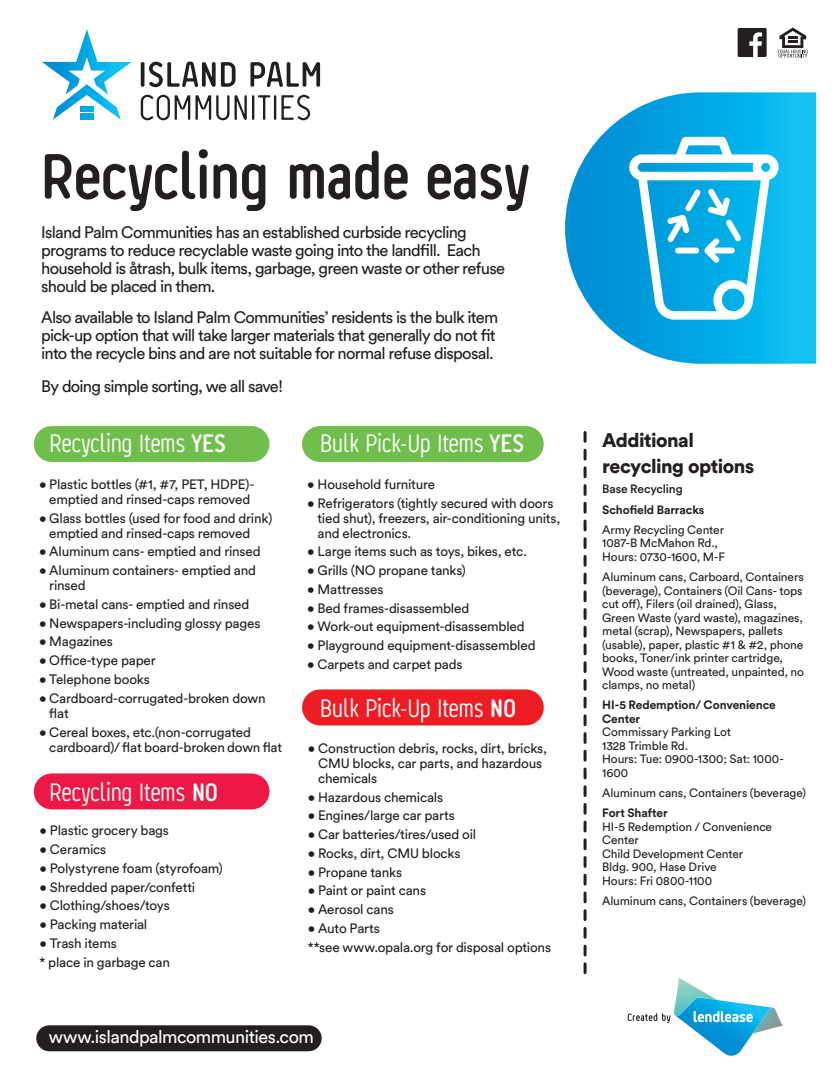
<style>
.page{position:relative;width:837px;height:1080px;background:#fff}
.page>*{position:absolute;margin:0;border:0;box-sizing:border-box;transform-origin:0 0}
.t1{font:700 condensed 64.5px "Pharma";letter-spacing:-.05em;color:#231f20}
.t2{font:condensed 25.5px "Pharma";letter-spacing:-.045em;color:#fff}
.t3{font:900 19.5px "Circular Std";letter-spacing:-.025em;color:#231f20}
.t4{font:18px "Circular Std";letter-spacing:-.03em;color:#fff}
.t5{font:16.5px/18px "Circular Std";letter-spacing:-.045em;color:#231f20}
.t6{font:13.5px/15px "Circular Std";letter-spacing:-.015em;color:#231f20}
.t7{font:12px/13.5px "Circular Std";letter-spacing:-.01em;color:#231f20}
.t8{font:700 12px "Circular Std";letter-spacing:-.01em;color:#231f20}
.t9{font:500 12px "Circular Std";letter-spacing:-.01em;color:#231f20}
.s1{font-weight:700}
</style>
<div class="page">
<div style="left:49px;top:1025px;width:260px;height:26px;background:#231f20"></div>
<div style="left:52px;top:426px;width:200px;height:36px;background:#70bf4c"></div>
<div style="left:320px;top:426px;width:206px;height:36px;background:#70bf4c"></div>
<div style="left:52px;top:773px;width:200px;height:36px;background:#ed1845"></div>
<div style="left:320px;top:689px;width:206px;height:36px;background:#ee1d23"></div>
<svg style="left:196px;top:95px;width:51px;height:25px"></svg>
<hr style="left:252px;top:95px;width:2px;height:25px;background:#211e1e">
<svg style="left:258px;top:95px;width:12px;height:25px"></svg>
<svg style="left:141px;top:95px;width:49px;height:25px"></svg>
<hr style="left:274px;top:95px;width:2px;height:25px;background:#211e1e">
<svg style="left:281px;top:95px;width:29px;height:25px"></svg>
<hr style="left:141px;top:62px;width:3px;height:25px;background:#211e1e;border-radius:2px">
<svg style="left:149px;top:62px;width:87px;height:25px"></svg>
<svg style="left:250px;top:62px;width:70px;height:25px"></svg>
<svg style="left:42px;top:29px;width:90px;height:91px"></svg>
<svg style="left:628px;top:977px;width:155px;height:79px"></svg>
<svg style="left:565px;top:92px;width:251px;height:272px"></svg>
<svg style="left:629px;top:137px;width:150px;height:183px"></svg>
<svg style="left:738px;top:27px;width:70px;height:31px"></svg>
<svg style="left:584px;top:432px;width:3px;height:541px"></svg>
<p class="t1" style="left:39px;top:135px;width:493px">Recycling made easy</p>
<p class="t5" style="left:41px;top:223px;width:465px">Island Palm Communities has an established curbside recycling programs to reduce recyclable waste going into the landfill. Each household is åtrash, bulk items, garbage, green waste or other refuse should be placed in them.</p>
<p class="t5" style="left:41px;top:308px;width:459px">Also available to Island Palm Communities’ residents is the bulk item pick-up option that will take larger materials that generally do not fit into the recycle bins and are not suitable for normal refuse disposal.</p>
<p class="t5" style="left:41px;top:377px;width:243px">By doing simple sorting, we all save!</p>
<p class="t2" style="left:49px;top:427px;width:180px">Recycling Items <span class="s1">YES</span></p>
<p class="t6" style="left:39px;top:476px;width:217px;text-align:center">• Plastic bottles (#1, #7, PET, HDPE)- emptied and rinsed-caps removed</p>
<p class="t6" style="left:49px;top:510px;width:225px;text-indent:-10px">• Glass bottles (used for food and drink) emptied and rinsed-caps removed</p>
<p class="t6" style="left:39px;top:544px;width:223px">• Aluminum cans- emptied and rinsed</p>
<p class="t6" style="left:49px;top:563px;width:208px;text-indent:-10px">• Aluminum containers- emptied and rinsed</p>
<p class="t6" style="left:39px;top:596px;width:212px">• Bi-metal cans- emptied and rinsed</p>
<p class="t6" style="left:39px;top:615px;width:223px">• Newspapers-including glossy pages</p>
<p class="t6" style="left:39px;top:634px;width:75px">• Magazines</p>
<p class="t6" style="left:39px;top:653px;width:118px">• Office-type paper</p>
<p class="t6" style="left:39px;top:672px;width:112px">• Telephone books</p>
<p class="t6" style="left:49px;top:690px;width:218px;text-indent:-10px">• Cardboard-corrugated-broken down flat</p>
<p class="t6" style="left:49px;top:724px;width:234px;text-indent:-10px">• Cereal boxes, etc.(non-corrugated cardboard)/ flat board-broken down flat</p>
<p class="t2" style="left:49px;top:776px;width:171px">Recycling Items <span class="s1">NO</span></p>
<p class="t6" style="left:40px;top:823px;width:131px">• Plastic grocery bags</p>
<p class="t6" style="left:40px;top:842px;width:68px">• Ceramics</p>
<p class="t6" style="left:40px;top:860px;width:185px">• Polystyrene foam (styrofoam)</p>
<p class="t6" style="left:40px;top:879px;width:157px">• Shredded paper/confetti</p>
<p class="t6" style="left:40px;top:898px;width:132px">• Clothing/shoes/toys</p>
<p class="t6" style="left:40px;top:917px;width:109px">• Packing material</p>
<p class="t6" style="left:40px;top:936px;width:79px">• Trash items</p>
<p class="t6" style="left:40px;top:954px;width:132px">* place in garbage can</p>
<p class="t2" style="left:319px;top:427px;width:207px">Bulk Pick-Up Items <span class="s1">YES</span></p>
<p class="t6" style="left:307px;top:476px;width:129px">• Household furniture</p>
<p class="t6" style="left:318px;top:495px;width:244px;text-indent:-10px">• Refrigerators (tightly secured with doors tied shut), freezers, air-conditioning units, and electronics.</p>
<p class="t6" style="left:307px;top:544px;width:221px">• Large items such as toys, bikes, etc.</p>
<p class="t6" style="left:307px;top:563px;width:160px">• Grills (NO propane tanks)</p>
<p class="t6" style="left:307px;top:581px;width:78px">• Mattresses</p>
<p class="t6" style="left:307px;top:600px;width:164px">• Bed frames-disassembled</p>
<p class="t6" style="left:307px;top:619px;width:219px">• Work-out equipment-disassembled</p>
<p class="t6" style="left:307px;top:638px;width:230px">• Playground equipment-disassembled</p>
<p class="t6" style="left:307px;top:657px;width:157px">• Carpets and carpet pads</p>
<p class="t2" style="left:319px;top:692px;width:199px">Bulk Pick-Up Items <span class="s1">NO</span></p>
<p class="t6" style="left:318px;top:740px;width:230px;text-indent:-10px">• Construction debris, rocks, dirt, bricks,<br>CMU blocks, car parts, and hazardous chemicals</p>
<p class="t6" style="left:308px;top:789px;width:137px">• Hazardous chemicals</p>
<p class="t6" style="left:308px;top:808px;width:149px">• Engines/large car parts</p>
<p class="t6" style="left:308px;top:827px;width:170px">• Car batteries/tires/used oil</p>
<p class="t6" style="left:308px;top:846px;width:154px">• Rocks, dirt, CMU blocks</p>
<p class="t6" style="left:308px;top:864px;width:96px">• Propane tanks</p>
<p class="t6" style="left:308px;top:883px;width:120px">• Paint or paint cans</p>
<p class="t6" style="left:308px;top:902px;width:88px">• Aerosol cans</p>
<p class="t6" style="left:308px;top:921px;width:74px">• Auto Parts</p>
<p class="t6" style="left:308px;top:939px;width:245px">**see www.opala.org for disposal options</p>
<p class="t4" style="left:49px;top:1026px;width:267px">www.islandpalmcommunities.com</p>
<p class="t3" style="left:602px;top:427px;width:93px">Additional</p>
<p class="t3" style="left:602px;top:453px;width:153px">recycling options</p>
<p class="t9" style="left:602px;top:482px;width:82px">Base Recycling</p>
<p class="t8" style="left:602px;top:502px;width:104px">Schofield Barracks</p>
<p class="t7" style="left:602px;top:523px;width:125px">Army Recycling Center<br>1087-B McMahon Rd.,<br>Hours: 0730-1600, M-F</p>
<p class="t7" style="left:602px;top:570px;width:203px">Aluminum cans, Carboard, Containers (beverage), Containers (Oil Cans- tops cut off), Filers (oil drained), Glass, Green Waste (yard waste), magazines, metal (scrap), Newspapers, pallets (usable), paper, plastic #1 &amp; #2, phone books, Toner/ink printer cartridge, Wood waste (untreated, unpainted, no clamps, no metal)</p>
<p class="t7" style="left:602px;top:698px;width:183px"><span class="s1">HI-5 Redemption/ Convenience<br>Center<br></span>Commissary Parking Lot<br>1328 Trimble Rd.<br>Hours: Tue: 0900-1300; Sat: 1000-<br>1600</p>
<p class="t7" style="left:602px;top:786px;width:205px">Aluminum cans, Containers (beverage)</p>
<p class="t7" style="left:602px;top:806px;width:172px"><span class="s1">Fort Shafter<br></span>HI-5 Redemption / Convenience<br>Center<br>Child Development Center<br>Bldg. 900, Hase Drive<br>Hours: Fri 0800-1100</p>
<p class="t7" style="left:602px;top:894px;width:205px">Aluminum cans, Containers (beverage)</p>
</div>
